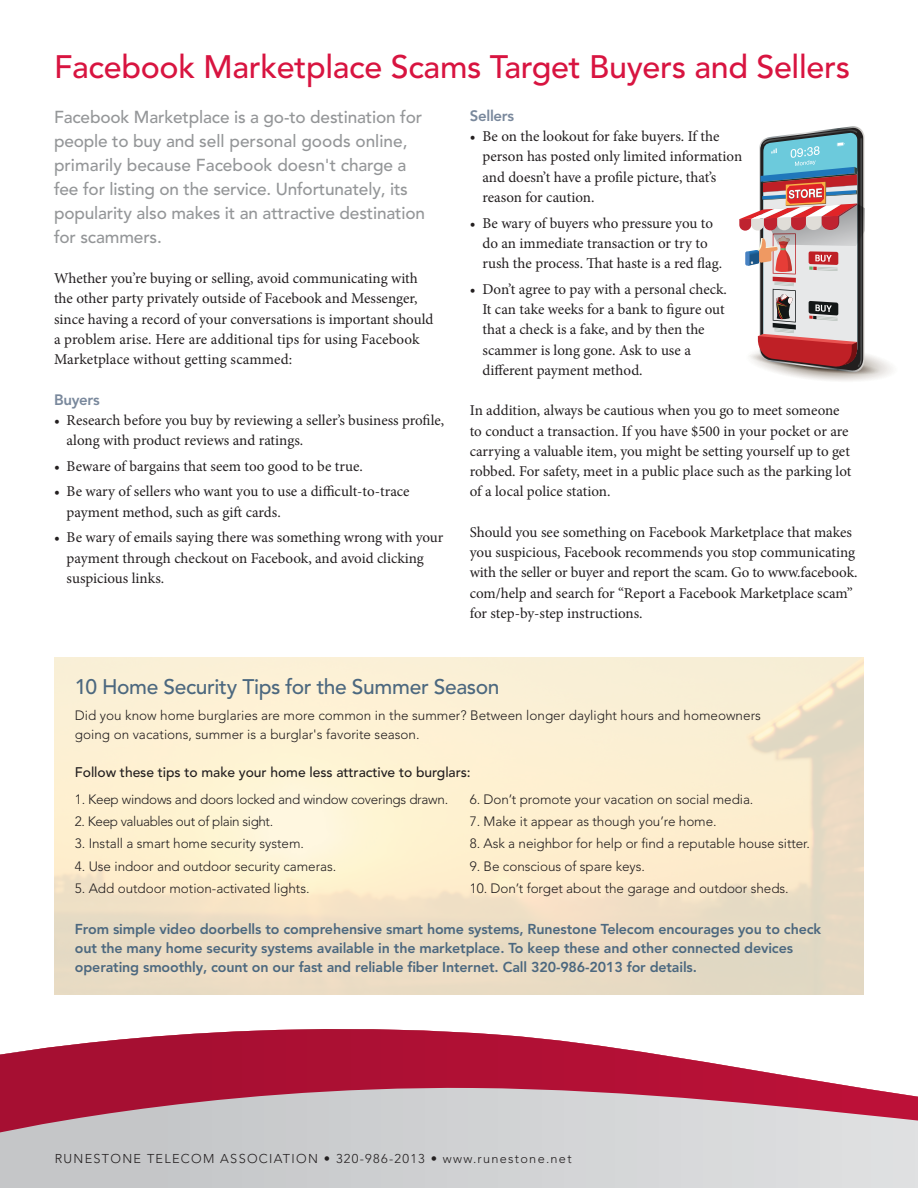
<style>
.page{position:relative;width:918px;height:1188px;background:#fff}
.page>*{position:absolute;margin:0;border:0;box-sizing:border-box;transform-origin:0 0}
.Headlines{font:500 32.25px "Avenir LT Pro";letter-spacing:-.01em;color:#d81440}
.t1{font:500 21px "Avenir LT Pro";letter-spacing:-.02em;color:#4c687f}
.body_text{font:500 17.25px/24px "Avenir LT Pro";letter-spacing:-.01em;color:#949698}
.body_text-2{font:15px/20.2px "Minion Pro";letter-spacing:-.005em;color:#231f20}
.body_text-3{font:800 15px "Avenir LT Pro";letter-spacing:-.02em;color:#79889c}
.t2{font:800 14.25px/19.2px "Avenir LT Pro";letter-spacing:-.01em;color:#4c687f}
.t3{font:500 13.8px "Avenir LT Pro";letter-spacing:-.005em;color:#231f20}
.t4{font:300 13.5px/19.2px "Avenir LT Pro";letter-spacing:-.005em;color:#231f20}
.t5{font:300 13.5px "Avenir LT Pro";letter-spacing:-.03em;color:#231f20}
.t6{font:300 12.75px "Avenir LT Pro";letter-spacing:.1em;color:#231f20}
</style>
<div class="page">
<svg style="left:0;top:1160px;width:918px;height:28px"></svg>
<svg style="left:0;top:1029px;width:918px;height:131px"></svg>
<svg style="left:739px;top:126px;width:153px;height:255px"></svg>
<p class="Headlines" style="left:54px;top:48px;width:798px">Facebook Marketplace Scams Target Buyers and Sellers</p>
<p class="body_text" style="left:54px;top:105px;width:373px">Facebook Marketplace is a go-to destination for people to buy and sell personal goods online, primarily because Facebook doesn't charge a fee for listing on the service. Unfortunately, its popularity also makes it an attractive destination for scammers.</p>
<p class="body_text-2" style="left:54px;top:268px;width:381px">Whether you’re buying or selling, avoid communicating with the other party privately outside of Facebook and Messenger, since having a record of your conversations is important should a problem arise. Here are additional tips for using Facebook Marketplace without getting scammed:</p>
<p class="body_text-3" style="left:54px;top:391px;width:47px">Buyers</p>
<p class="body_text-2" style="left:67px;top:410px;width:379px;text-indent:-13px">• Research before you buy by reviewing a seller’s business profile, along with product reviews and ratings.</p>
<p class="body_text-2" style="left:54px;top:456px;width:310px">• Beware of bargains that seem too good to be true.</p>
<p class="body_text-2" style="left:67px;top:482px;width:344px;text-indent:-13px">• Be wary of sellers who want you to use a difficult-to-trace payment method, such as gift cards.</p>
<p class="body_text-2" style="left:67px;top:528px;width:378px;text-indent:-13px">• Be wary of emails saying there was something wrong with your payment through checkout on Facebook, and avoid clicking suspicious links.</p>
<p class="body_text-3" style="left:470px;top:107px;width:46px">Sellers</p>
<p class="body_text-2" style="left:482px;top:126px;width:261px;text-indent:-13px">• Be on the lookout for fake buyers. If the person has posted only limited information and doesn’t have a profile picture, that’s reason for caution.</p>
<p class="body_text-2" style="left:482px;top:213px;width:241px;text-indent:-13px">• Be wary of buyers who pressure you to do an immediate transaction or try to rush the process. That haste is a red flag.</p>
<p class="body_text-2" style="left:482px;top:279px;width:246px;text-indent:-13px">• Don’t agree to pay with a personal check.<br>It can take weeks for a bank to figure out that a check is a fake, and by then the scammer is long gone. Ask to use a different payment method.</p>
<p class="body_text-2" style="left:470px;top:400px;width:383px">In addition, always be cautious when you go to meet someone to conduct a transaction. If you have $500 in your pocket or are carrying a valuable item, you might be setting yourself up to get robbed. For safety, meet in a public place such as the parking lot of a local police station.</p>
<p class="body_text-2" style="left:470px;top:522px;width:389px">Should you see something on Facebook Marketplace that makes you suspicious, Facebook recommends you stop communicating with the seller or buyer and report the scam. Go to www.facebook. com/help and search for “Report a Facebook Marketplace scam” for step-by-step instructions.</p>
<p class="t1" style="left:75px;top:674px;width:426px">10 Home Security Tips for the Summer Season</p>
<p class="t4" style="left:75px;top:706px;width:687px">Did you know home burglaries are more common in the summer? Between longer daylight hours and homeowners going on vacations, summer is a burglar's favorite season.</p>
<p class="t3" style="left:75px;top:764px;width:397px">Follow these tips to make your home less attractive to burglars:</p>
<p class="t4" style="left:75px;top:789px;width:375px">1. Keep windows and doors locked and window coverings drawn.</p>
<p class="t5" style="left:75px;top:813px;width:200px">2. Keep valuables out of plain sight.</p>
<p class="t4" style="left:75px;top:834px;width:231px">3. Install a smart home security system.</p>
<p class="t4" style="left:75px;top:856px;width:263px">4. Use indoor and outdoor security cameras.</p>
<p class="t4" style="left:75px;top:879px;width:236px">5. Add outdoor motion-activated lights.</p>
<p class="t4" style="left:470px;top:789px;width:285px">6. Don’t promote your vacation on social media.</p>
<p class="t4" style="left:470px;top:812px;width:248px">7. Make it appear as though you’re home.</p>
<p class="t4" style="left:470px;top:834px;width:342px">8. Ask a neighbor for help or find a reputable house sitter.</p>
<p class="t4" style="left:470px;top:856px;width:177px">9. Be conscious of spare keys.</p>
<p class="t4" style="left:470px;top:879px;width:320px">10. Don’t forget about the garage and outdoor sheds.</p>
<p class="t2" style="left:75px;top:919px;width:748px">From simple video doorbells to comprehensive smart home systems, Runestone Telecom encourages you to check out the many home security systems available in the marketplace. To keep these and other connected devices operating smoothly, count on our fast and reliable fiber Internet. Call 320-986-2013 for details.</p>
<p class="t6" style="left:55px;top:1151px;width:518px">RUNESTONE TELECOM ASSOCIATION • 320-986-2013 • www.runestone.net</p>
</div>
